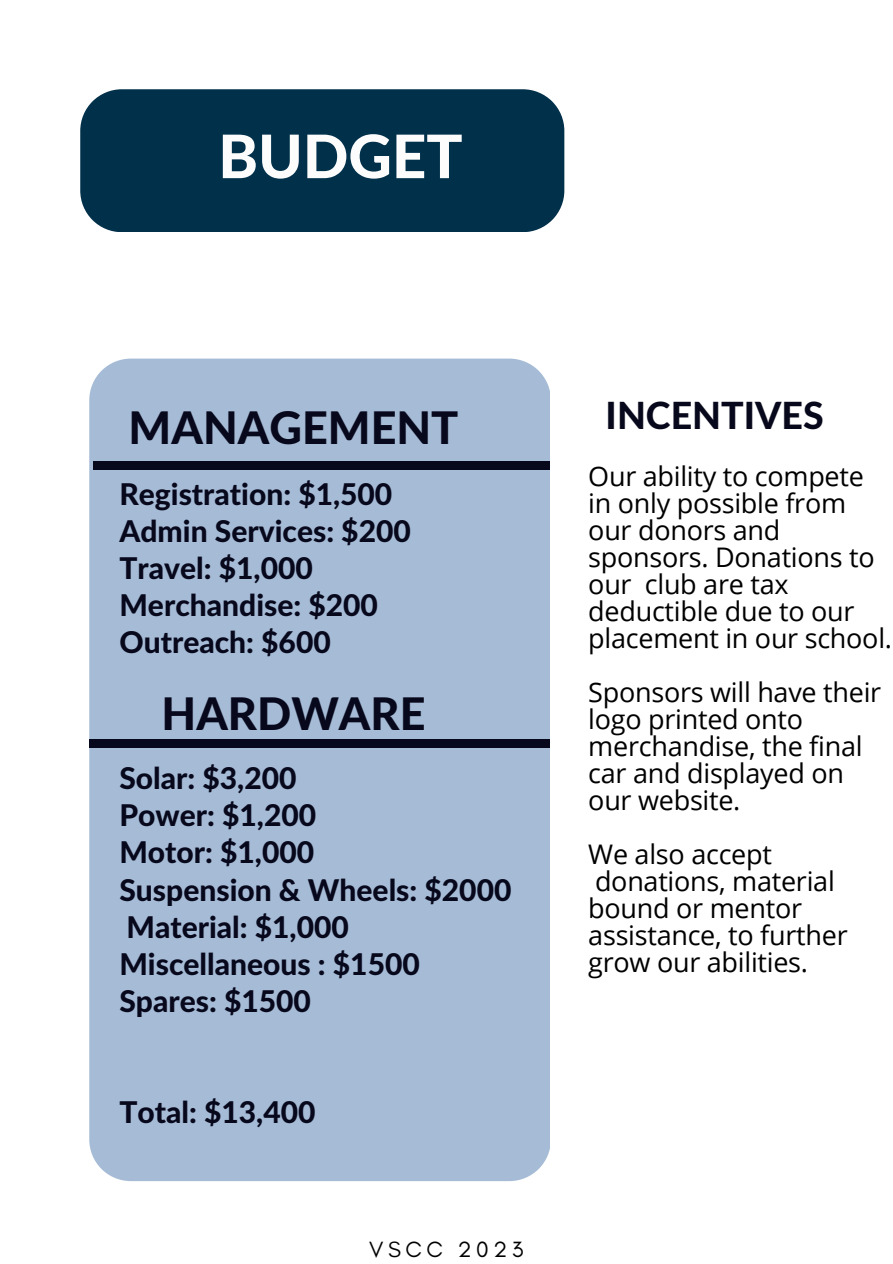
<style>
.page{position:relative;width:893px;height:1264px;background:#fff}
.page>*{position:absolute;margin:0;border:0;box-sizing:border-box;transform-origin:0 0}
.t1{font:800 60px "Lato Latin";color:#fcfcfd}
.t2{font:800 45px "Lato Latin";color:#08081c}
.t3{font:800 37.5px "Lato Latin";color:#08081c}
.t4{font:800 30px/37px "Lato Latin";color:#08081c}
.t5{font:27px/27px "Open Sans";letter-spacing:-.01em;color:#000}
.t6{font:22.5px "Glacial Indifference";letter-spacing:.2em;color:#000}
</style>
<div class="page">
<div style="left:80px;top:89px;width:484px;height:142px;background:#00304a"></div>
<div style="left:89px;top:358px;width:460px;height:823px;background:#a5bbd6"></div>
<div style="left:94px;top:461px;width:455px;height:8px;background:#08081c"></div>
<div style="left:89px;top:739px;width:460px;height:8px;background:#08081c"></div>
<h1 class="t1" style="left:218px;top:130px;width:246px">BUDGET</h1>
<h2 class="t2" style="left:129px;top:407px;width:331px">MANAGEMENT</h2>
<p class="t4" style="left:119px;top:477px;width:293px">Registration: $1,500<br>Admin Services: $200<br>Travel: $1,000<br>Merchandise: $200<br>Outreach: $600</p>
<h2 class="t2" style="left:161px;top:694px;width:265px">HARDWARE</h2>
<p class="t4" style="left:119px;top:761px;width:393px">Solar: $3,200<br>Power: $1,200<br>Motor: $1,000<br>Suspension &amp; Wheels: $2000<br>Material: $1,000<br>Miscellaneous : $1500<br>Spares: $1500</p>
<p class="t4" style="left:119px;top:1095px;width:197px">Total: $13,400</p>
<p class="t6" style="left:369px;top:1235px;width:155px">VSCC 2023</p>
<h3 class="t3" style="left:605px;top:399px;width:219px">INCENTIVES</h3>
<p class="t5" style="left:588px;top:462px;width:305px">Our ability to compete in only possible from our donors and sponsors. Donations to our club are tax deductible due to our placement in our school.</p>
<p class="t5" style="left:588px;top:678px;width:294px">Sponsors will have their logo printed onto merchandise, the final car and displayed on our website.</p>
<p class="t5" style="left:588px;top:840px;width:261px">We also accept donations, material bound or mentor assistance, to further grow our abilities.</p>
</div>
